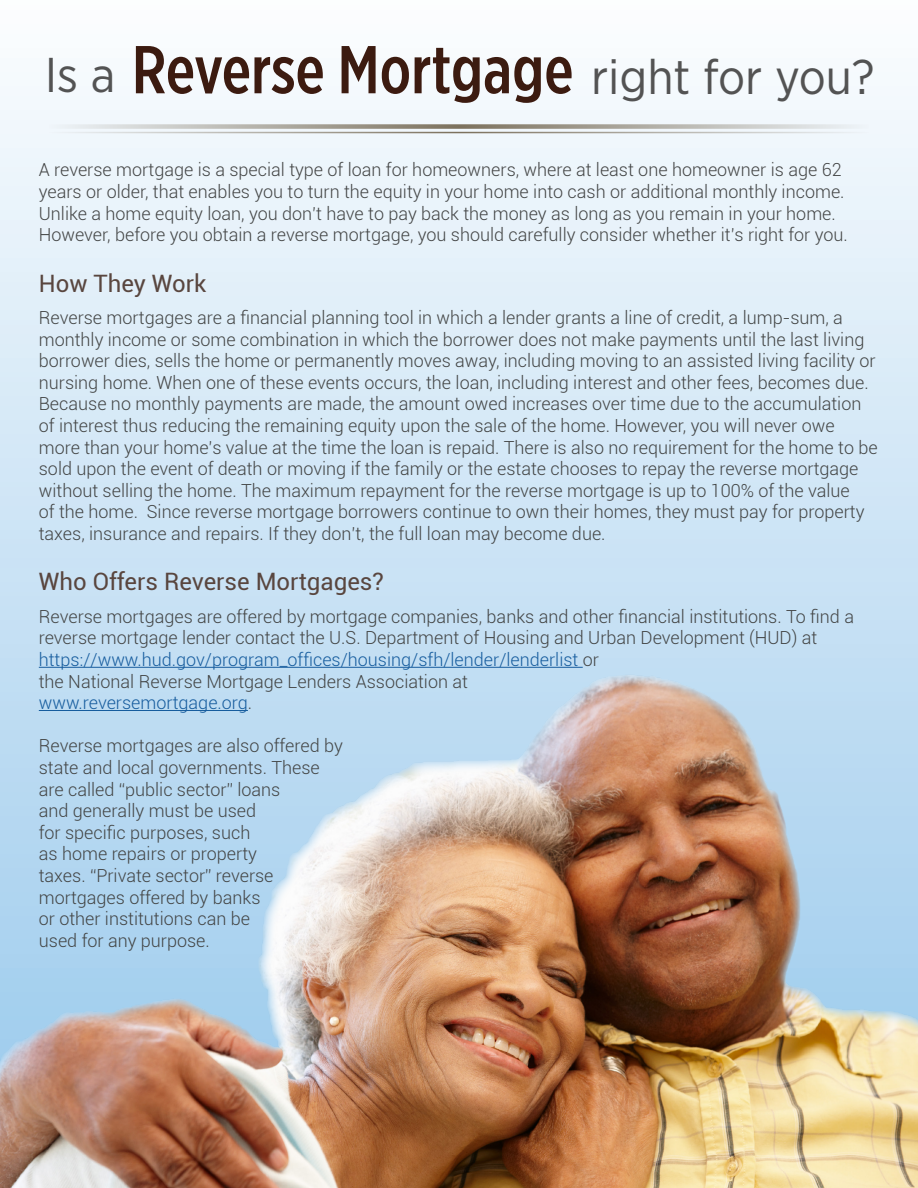
<style>
.page{position:relative;width:918px;height:1188px;background:#fff}
.page>*{position:absolute;margin:0;border:0;box-sizing:border-box;transform-origin:0 0}
.t1{font:500 67.5px "Gotham X Narrow";color:#3c1b10}
.t2{font:48.75px "Gotham Narrow";color:#535353}
.t3{font:24px "Roboto";color:#59463f}
.t4{font:300 18px/21.6px "Roboto";color:#434545}
.t5{font:300 18px/21.6px "Roboto";color:#175d9e}
.s1{color:#434545}
</style>
<div class="page">
<svg style="left:0;top:86px;width:918px;height:570px"></svg>
<img style="left:0;top:656px;width:918px;height:532px">
<hr style="left:39px;top:667px;width:544px;height:1px;background:#175d9e">
<hr style="left:39px;top:710px;width:209px;height:1px;background:#175d9e">
<svg style="left:49px;top:124px;width:820px;height:5px"></svg>
<hr style="left:49px;top:132px;width:820px;height:1px;background:#7c715d">
<p class="t2" style="left:45px;top:45px;width:72px">Is a</p>
<p class="t1" style="left:132px;top:29px;width:443px">Reverse Mortgage</p>
<p class="t2" style="left:591px;top:46px;width:285px">right for you?</p>
<p class="t4" style="left:39px;top:159px;width:810px">A reverse mortgage is a special type of loan for homeowners, where at least one homeowner is age 62 years or older, that enables you to turn the equity in your home into cash or additional monthly income.<br>Unlike a home equity loan, you don’t have to pay back the money as long as you remain in your home.<br>However, before you obtain a reverse mortgage, you should carefully consider whether it’s right for you.</p>
<p class="t3" style="left:39px;top:266px;width:169px">How They Work</p>
<p class="t4" style="left:39px;top:306px;width:840px">Reverse mortgages are a financial planning tool in which a lender grants a line of credit, a lump-sum, a monthly income or some combination in which the borrower does not make payments until the last living borrower dies, sells the home or permanently moves away, including moving to an assisted living facility or nursing home. When one of these events occurs, the loan, including interest and other fees, becomes due.<br>Because no monthly payments are made, the amount owed increases over time due to the accumulation of interest thus reducing the remaining equity upon the sale of the home. However, you will never owe more than your home’s value at the time the loan is repaid. There is also no requirement for the home to be sold upon the event of death or moving if the family or the estate chooses to repay the reverse mortgage without selling the home. The maximum repayment for the reverse mortgage is up to 100% of the value<br>of the home. Since reverse mortgage borrowers continue to own their homes, they must pay for property taxes, insurance and repairs. If they don’t, the full loan may become due.</p>
<p class="t3" style="left:39px;top:565px;width:347px">Who Offers Reverse Mortgages?</p>
<p class="t4" style="left:39px;top:605px;width:817px">Reverse mortgages are offered by mortgage companies, banks and other financial institutions. To find a reverse mortgage lender contact the U.S. Department of Housing and Urban Development (HUD) at</p>
<p class="t5" style="left:39px;top:648px;width:562px">https://www.hud.gov/program_offices/housing/sfh/lender/lenderlist <span class="s1">or the National Reverse Mortgage Lenders Association at</span></p>
<p class="t5" style="left:39px;top:691px;width:215px">www.reversemortgage.org<span class="s1">.</span></p>
<p class="t4" style="left:39px;top:735px;width:306px">Reverse mortgages are also offered by state and local governments. These are called “public sector” loans<br>and generally must be used<br>for specific purposes, such<br>as home repairs or property<br>taxes. “Private sector” reverse mortgages offered by banks<br>or other institutions can be<br>used for any purpose.</p>
</div>
